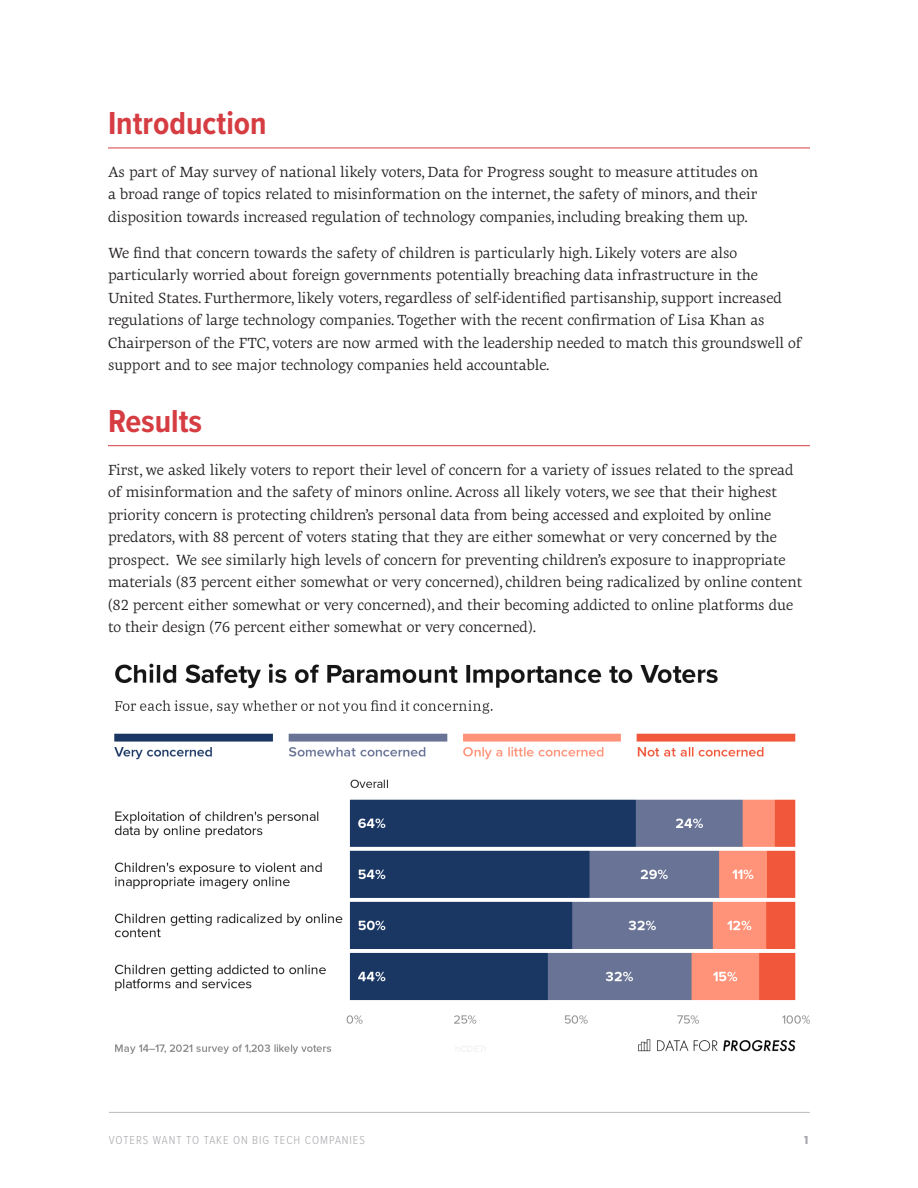
<style>
.page{position:relative;width:918px;height:1188px;background:#fff}
.page>*{position:absolute;margin:0;border:0;box-sizing:border-box;transform-origin:0 0}
.big_body_header_1{font:700 33px "Proxima Nova Cond";color:#d63d43}
.body_copy{font:15px/22.5px "Geneo Std";color:#231f20}
.t1{font:300 12px "Proxima Nova Cond";letter-spacing:.08em;color:#a8a9ad}
.t2{font:700 12px "Futura PT";color:#a8a9ad}
</style>
<div class="page">
<hr style="left:109px;top:1112px;width:701px;height:1px;background:#bcbdc0">
<hr style="left:108px;top:148px;width:702px;height:1px;background:#d63d43">
<hr style="left:108px;top:445px;width:702px;height:1px;background:#d63d43">
<img style="left:114px;top:663px;width:696px;height:391px">
<p class="big_body_header_1" style="left:108px;top:99px;width:160px">Introduction</p>
<p class="body_copy" style="left:108px;top:160px;width:652px;text-align:justify">As part of May survey of national likely voters, Data for Progress sought to measure attitudes on a broad range of topics related to misinformation on the internet, the safety of minors, and their disposition towards increased regulation of technology companies, including breaking them up.</p>
<p class="body_copy" style="left:108px;top:241px;width:695px">We find that concern towards the safety of children is particularly high. Likely voters are also particularly worried about foreign governments potentially breaching data infrastructure in the United States. Furthermore, likely voters, regardless of self-identified partisanship, support increased regulations of large technology companies. Together with the recent confirmation of Lisa Khan as Chairperson of the FTC, voters are now armed with the leadership needed to match this groundswell of support and to see major technology companies held accountable.</p>
<p class="big_body_header_1" style="left:108px;top:397px;width:96px">Results</p>
<p class="body_copy" style="left:108px;top:458px;width:696px">First, we asked likely voters to report their level of concern for a variety of issues related to the spread of misinformation and the safety of minors online. Across all likely voters, we see that their highest priority concern is protecting children’s personal data from being accessed and exploited by online predators, with 88 percent of voters stating that they are either somewhat or very concerned by the prospect. We see similarly high levels of concern for preventing children’s exposure to inappropriate materials (83 percent either somewhat or very concerned), children being radicalized by online content (82 percent either somewhat or very concerned), and their becoming addicted to online platforms due to their design (76 percent either somewhat or very concerned).</p>
<p class="t1" style="left:109px;top:1131px;width:257px">VOTERS WANT TO TAKE ON BIG TECH COMPANIES</p>
<p class="t2" style="left:803px;top:1132px;width:9px">1</p>
</div>
